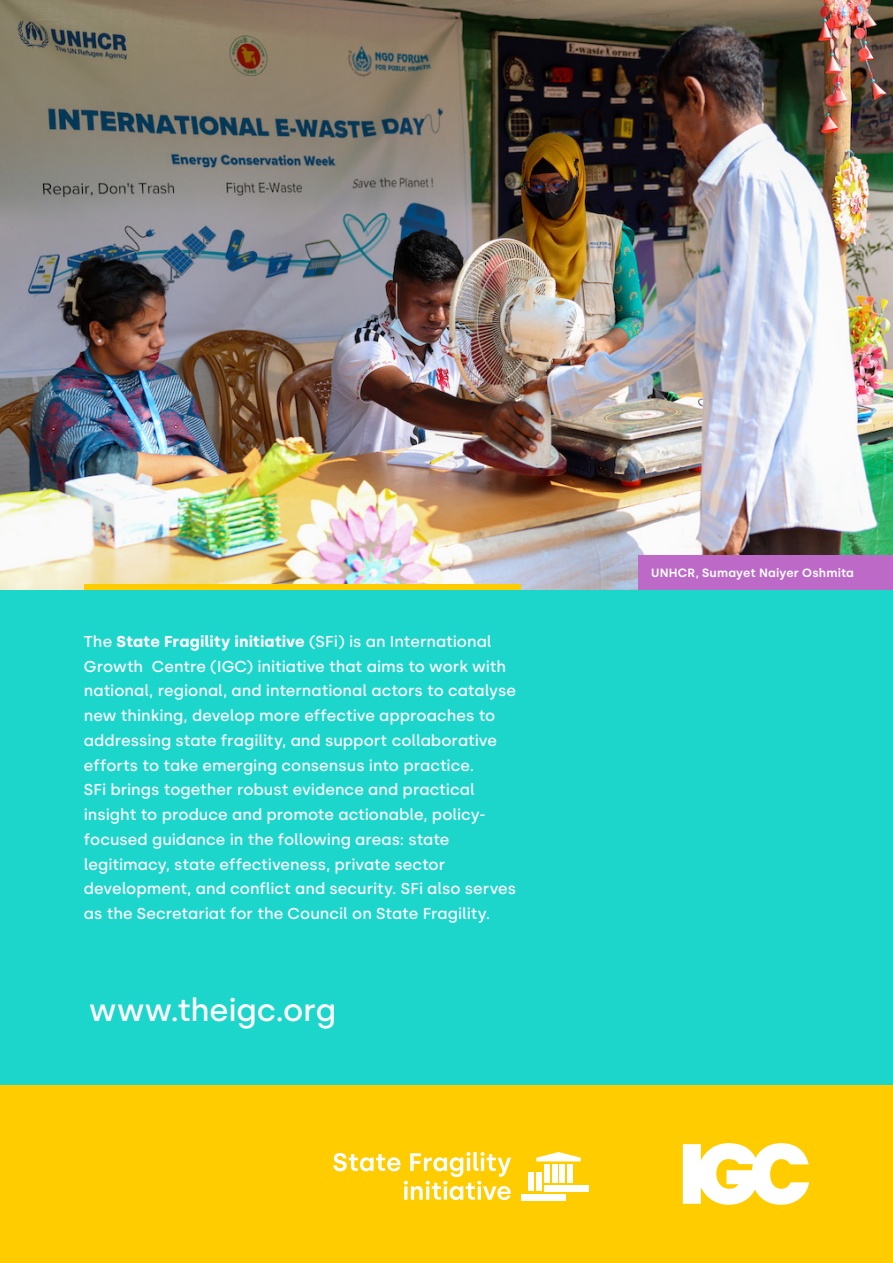
<style>
.page{position:relative;width:893px;height:1263px;background:#fff}
.page>*{position:absolute;margin:0;border:0;box-sizing:border-box;transform-origin:0 0}
.t1{font:500 31.5px "Silka";letter-spacing:-.005em;color:#fff}
.t2{font:500 15.75px/24.8px "Silka";color:#fff}
.t3{font:600 12px "Silka";letter-spacing:.02em;color:#fff}
.s1{font-weight:700}
</style>
<div class="page">
<div style="left:0;top:0;width:893px;height:1106px;background:#1cd6cc"></div>
<div style="left:0;top:1085px;width:893px;height:178px;background:#fc0"></div>
<svg style="left:683px;top:1143px;width:126px;height:62px"></svg>
<img style="left:0;top:0;width:893px;height:589px">
<div style="left:84px;top:584px;width:436px;height:5px;background:#fc0"></div>
<div style="left:638px;top:555px;width:255px;height:34px;background:#bd69c7"></div>
<svg style="left:333px;top:1152px;width:178px;height:48px"></svg>
<div style="left:544px;top:1185px;width:45px;height:6px;background:#fff"></div>
<div style="left:521px;top:1194px;width:44px;height:6px;background:#fff"></div>
<div style="left:567px;top:1164px;width:6px;height:19px;background:#fff"></div>
<div style="left:560px;top:1164px;width:5px;height:19px;background:#fff"></div>
<div style="left:552px;top:1164px;width:5px;height:19px;background:#fff"></div>
<div style="left:544px;top:1164px;width:6px;height:19px;background:#fff"></div>
<div style="left:536px;top:1172px;width:6px;height:19px;background:#fff"></div>
<svg style="left:536px;top:1152px;width:45px;height:9px"></svg>
<div style="left:529px;top:1172px;width:5px;height:19px;background:#fff"></div>
<p class="t2" style="left:84px;top:629px;width:434px">The <span class="s1">State Fragility initiative</span> (SFi) is an International Growth Centre (IGC) initiative that aims to work with national, regional, and international actors to catalyse new thinking, develop more effective approaches to addressing state fragility, and support collaborative efforts to take emerging consensus into practice.<br>SFi brings together robust evidence and practical insight to produce and promote actionable, policy&shy;focused guidance in the following areas: state legitimacy, state effectiveness, private sector development, and conflict and security. SFi also serves as the Secretariat for the Council on State Fragility.</p>
<h1 class="t1" style="left:89px;top:991px;width:248px">www.theigc.org</h1>
<p class="t3" style="left:651px;top:565px;width:204px">UNHCR, Sumayet Naiyer Oshmita</p>
</div>
